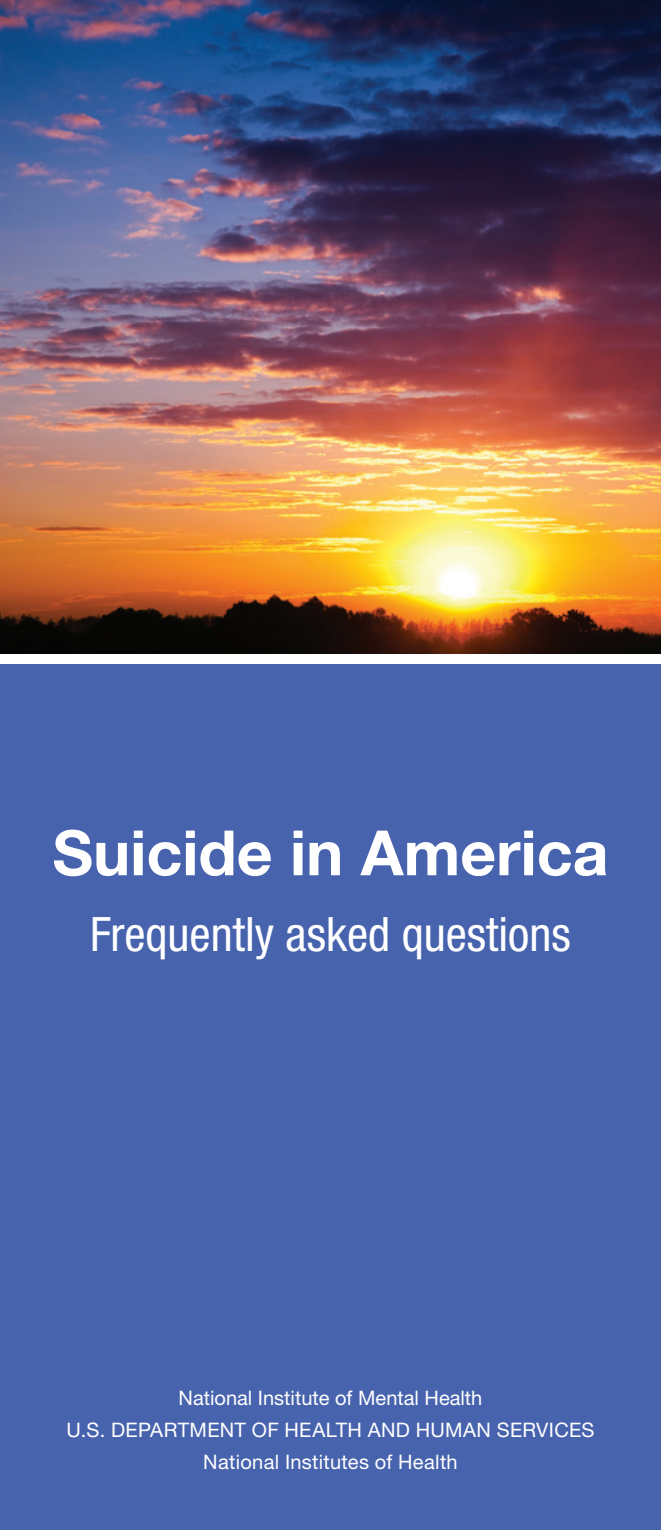
<style>
.page{position:relative;width:661px;height:1530px;background:#fff}
.page>*{position:absolute;margin:0;border:0;box-sizing:border-box;transform-origin:0 0}
.t1{font:700 62.5px "Helvetica Neue LT Std";color:#fff}
.t2{font:condensed 47.5px "Helvetica Neue LT Std";color:#fff}
.t3{font:20px/32.2px "Helvetica Neue LT Std";letter-spacing:.01em;color:#fff;text-align:center}
</style>
<div class="page">
<div style="left:0;top:662px;width:660px;height:868px;background:#4863ae"></div>
<img style="left:0;top:0;width:660px;height:654px">
<div style="left:0;top:654px;width:660px;height:10px;background:#fff"></div>
<h1 class="t1" style="left:52px;top:814px;width:557px">Suicide in America</h1>
<h1 class="t2" style="left:90px;top:907px;width:481px">Frequently asked questions</h1>
<p class="t3" style="left:66px;top:1382px;width:529px">National Institute of Mental Health<br>U.S. DEPARTMENT OF HEALTH AND HUMAN SERVICES<br>National Institutes of Health</p>
</div>
